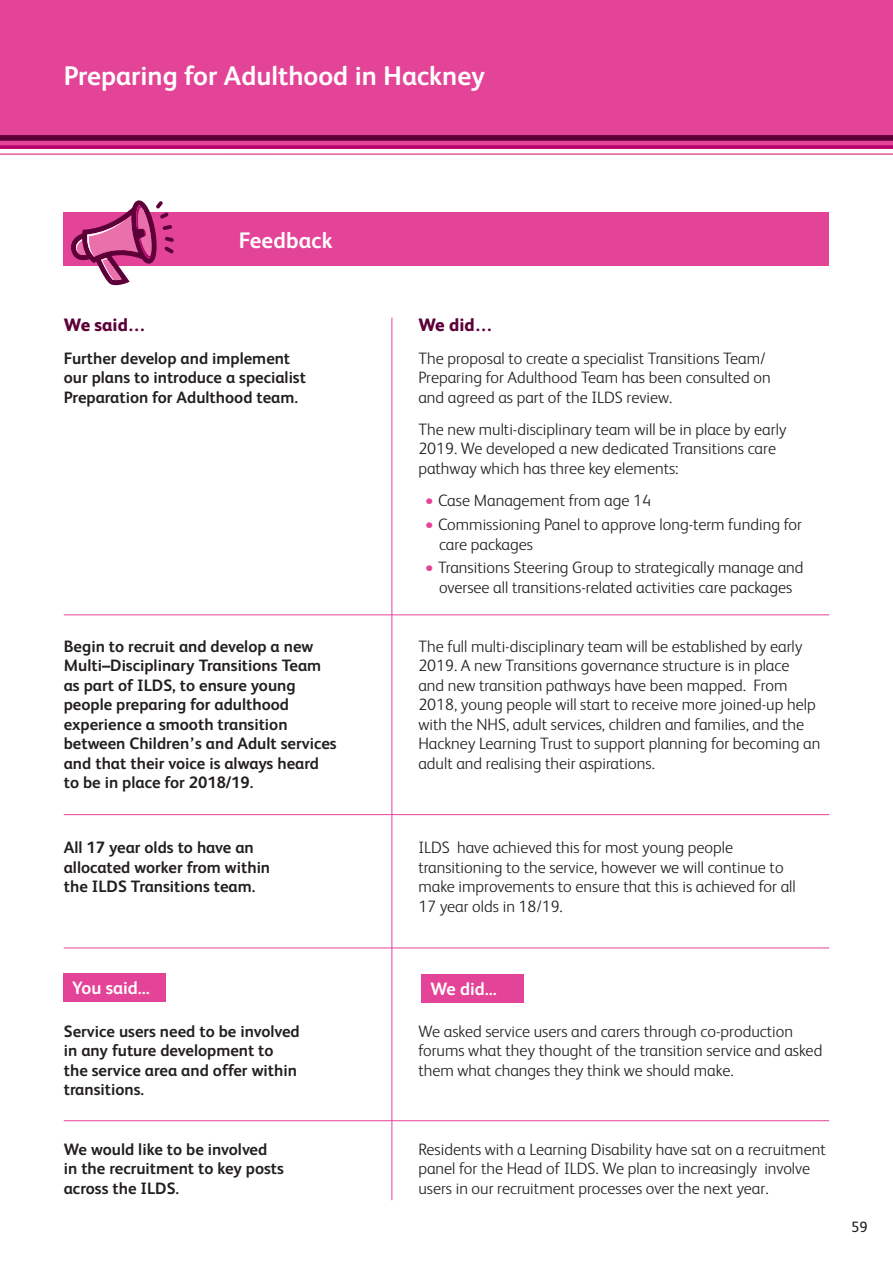
<style>
.page{position:relative;width:893px;height:1263px;background:#fff}
.page>*{position:absolute;margin:0;border:0;box-sizing:border-box;transform-origin:0 0}
.t1{font:700 27px "FS Albert";color:#fff}
.t2{font:700 22.5px "FS Albert";letter-spacing:.01em;color:#fff}
.t3{font:700 18px "FS Albert";color:#fff}
.t4{font:800 18px "FS Albert";color:#5d0039}
.t5{font:300 16.5px/19.5px "FS Albert";color:#231f20}
.t6{font:700 16.5px/19.5px "FS Albert";color:#231f20}
.t7{font:15px "FS Albert";color:#231f20}
.s1{font-weight:400;font-size:18px;color:#e44498}
</style>
<div class="page">
<div style="left:0;top:0;width:893px;height:149px;background:#e44498"></div>
<svg style="left:0;top:135px;width:893px;height:20px"></svg>
<div style="left:64px;top:212px;width:765px;height:54px;background:#e44498"></div>
<svg style="left:71px;top:200px;width:103px;height:85px"></svg>
<hr style="left:64px;top:614px;width:765px;height:1px;background:#e44498">
<hr style="left:64px;top:814px;width:765px;height:1px;background:#e44498">
<hr style="left:391px;top:318px;width:1px;height:882px;background:#e44498">
<hr style="left:64px;top:1120px;width:765px;height:1px;background:#e44498">
<hr style="left:64px;top:947px;width:765px;height:1px;background:#e44498">
<div style="left:64px;top:973px;width:102px;height:28px;background:#e44498"></div>
<div style="left:422px;top:973px;width:102px;height:29px;background:#e44498"></div>
<h1 class="t1" style="left:64px;top:57px;width:423px">Preparing for Adulthood in Hackney</h1>
<p class="t2" style="left:239px;top:225px;width:95px">Feedback</p>
<p class="t4" style="left:64px;top:312px;width:84px">We said…</p>
<p class="t6" style="left:64px;top:348px;width:244px">Further develop and implement our plans to introduce a specialist<br>Preparation for Adulthood team.</p>
<p class="t4" style="left:418px;top:312px;width:76px">We did…</p>
<p class="t5" style="left:418px;top:348px;width:354px">The proposal to create a specialist Transitions Team/<br>Preparing for Adulthood Team has been consulted on and agreed as part of the ILDS review.</p>
<p class="t5" style="left:418px;top:419px;width:370px">The new multi-disciplinary team will be in place by early<br>2019. We developed a new dedicated Transitions care pathway which has three key elements:</p>
<p class="t5" style="left:425px;top:490px;width:228px"><span class="s1">•</span> Case Management from age 14</p>
<p class="t5" style="left:439px;top:514px;width:364px;text-indent:-14px"><span class="s1">•</span> Commissioning Panel to approve long-term funding for care packages</p>
<p class="t5" style="left:425px;top:557px;width:380px;text-align:center"><span class="s1">•</span> Transitions Steering Group to strategically manage and oversee all transitions-related activities care packages</p>
<p class="t6" style="left:64px;top:636px;width:274px">Begin to recruit and develop a new Multi–Disciplinary Transitions Team as part of ILDS, to ensure young people preparing for adulthood experience a smooth transition between Children’s and Adult services and that their voice is always heard to be in place for 2018/19.</p>
<p class="t5" style="left:418px;top:635px;width:403px">The full multi-disciplinary team will be established by early 2019. A new Transitions governance structure is in place<br>and new transition pathways have been mapped. From 2018, young people will start to receive more joined-up help with the NHS, adult services, children and families, and the Hackney Learning Trust to support planning for becoming an adult and realising their aspirations.</p>
<p class="t6" style="left:64px;top:837px;width:208px">All 17 year olds to have an allocated worker from within the ILDS Transitions team.</p>
<p class="t5" style="left:418px;top:837px;width:379px">ILDS have achieved this for most young people transitioning to the service, however we will continue to make improvements to ensure that this is achieved for all 17 year olds in 18/19.</p>
<p class="t3" style="left:72px;top:976px;width:79px">You said...</p>
<p class="t3" style="left:430px;top:976px;width:68px">We did...</p>
<p class="t6" style="left:64px;top:1020px;width:238px">Service users need to be involved in any future development to the service area and offer within transitions.</p>
<p class="t6" style="left:64px;top:1138px;width:222px">We would like to be involved in the recruitment to key posts across the ILDS.</p>
<p class="t5" style="left:418px;top:1020px;width:405px">We asked service users and carers through co-production forums what they thought of the transition service and asked them what changes they think we should make.</p>
<p class="t5" style="left:418px;top:1138px;width:409px">Residents with a Learning Disability have sat on a recruitment panel for the Head of ILDS. We plan to increasingly involve users in our recruitment processes over the next year.</p>
<p class="t7" style="left:851px;top:1217px;width:18px">59</p>
</div>
